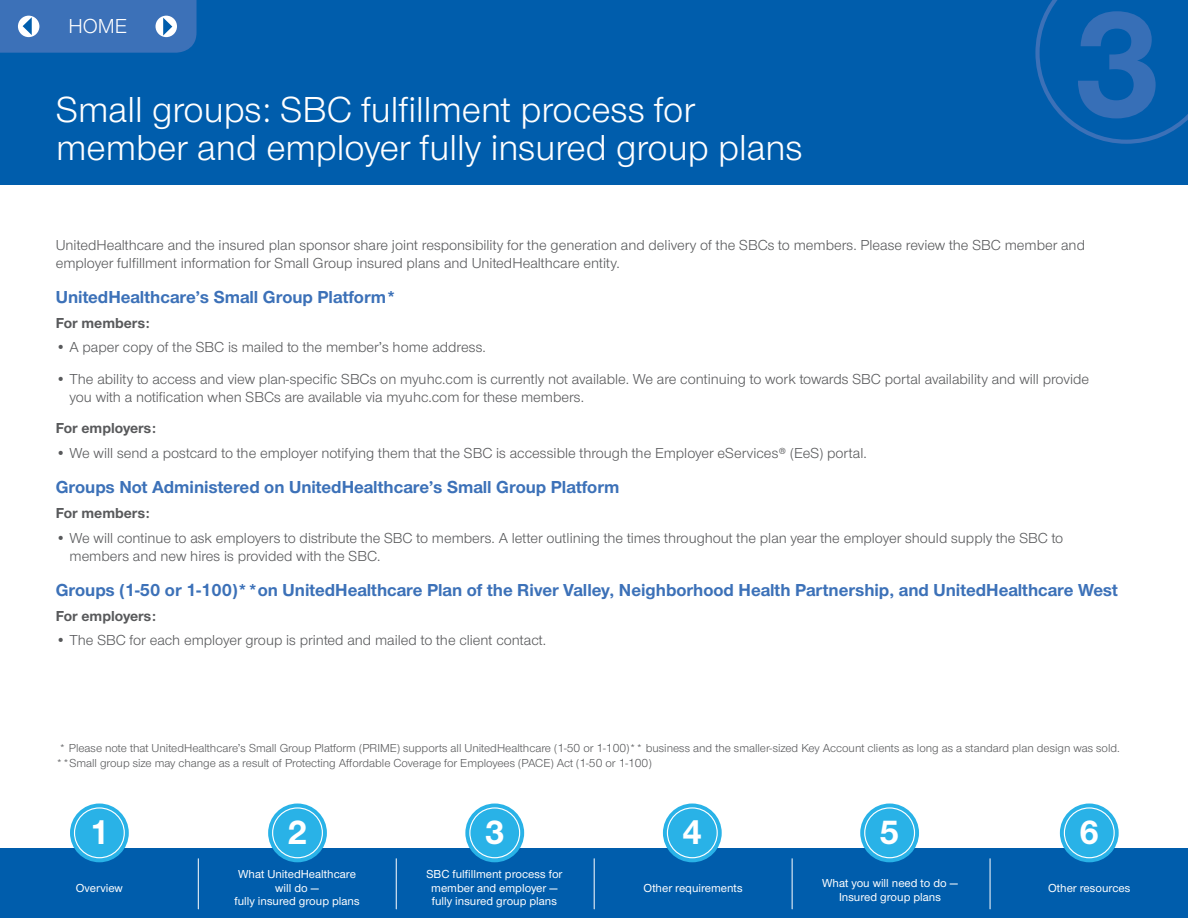
<style>
.page{position:relative;width:1188px;height:918px;background:#fff}
.page>*{position:absolute;margin:0;border:0;box-sizing:border-box;transform-origin:0 0}
.t1{font:700 156px "UHC Sans";color:#376fb7}
.t2{font:37.5px/37.5px "UHC Sans";color:#fff}
.t3{font:700 34.95px "UHC Sans";color:#fff}
.t4{font:21px "UHC Sans";color:#fff}
.t5{font:700 18px "UHC Sans";color:#3c71b8}
.t6{font:15px/18px "UHC Sans";color:#58595b}
.t7{font:700 15px "UHC Sans";color:#58595b}
.t8{font:12px/14.4px "UHC Sans";color:#58595b}
.t9{font:500 12px/13.5px "UHC Sans";color:#fff;text-align:center}
</style>
<div class="page">
<div style="left:0;top:0;width:1188px;height:185px;background:#005dac"></div>
<div style="left:0;top:849px;width:1188px;height:69px;background:#005dac"></div>
<div style="left:268px;top:804px;width:59px;height:58px;background:#29b2e7;border-radius:50%"></div>
<div style="left:272px;top:807px;width:51px;height:51px;border:1px solid #fff;border-radius:50%"></div>
<div style="left:70px;top:804px;width:59px;height:58px;background:#29b2e7;border-radius:50%"></div>
<div style="left:74px;top:807px;width:51px;height:51px;border:1px solid #fff;border-radius:50%"></div>
<div style="left:1060px;top:804px;width:59px;height:58px;background:#29b2e7;border-radius:50%"></div>
<div style="left:1064px;top:807px;width:51px;height:51px;border:1px solid #fff;border-radius:50%"></div>
<div style="left:860px;top:804px;width:59px;height:58px;background:#29b2e7;border-radius:50%"></div>
<div style="left:864px;top:807px;width:51px;height:51px;border:1px solid #fff;border-radius:50%"></div>
<div style="left:663px;top:804px;width:59px;height:58px;background:#29b2e7;border-radius:50%"></div>
<div style="left:667px;top:807px;width:51px;height:51px;border:1px solid #fff;border-radius:50%"></div>
<div style="left:465px;top:804px;width:59px;height:58px;background:#29b2e7;border-radius:50%"></div>
<div style="left:469px;top:807px;width:51px;height:51px;border:1px solid #fff;border-radius:50%"></div>
<hr style="left:198px;top:859px;width:1px;height:50px;background:#fff">
<hr style="left:396px;top:859px;width:1px;height:50px;background:#fff">
<hr style="left:594px;top:859px;width:1px;height:50px;background:#fff">
<hr style="left:792px;top:859px;width:1px;height:50px;background:#fff">
<hr style="left:990px;top:859px;width:1px;height:50px;background:#fff">
<svg style="left:0;top:0;width:197px;height:53px"></svg>
<svg style="left:1035px;top:0;width:153px;height:144px"></svg>
<h3 class="t4" style="left:68px;top:13px;width:60px">HOME</h3>
<h2 class="t2" style="left:56px;top:90px;width:748px">Small groups: SBC fulfillment process for member and employer fully insured group plans</h2>
<h1 class="t1" style="left:1073px;top:-40px;width:91px">3</h1>
<p class="t6" style="left:56px;top:235px;width:1031px">UnitedHealthcare and the insured plan sponsor share joint responsibility for the generation and delivery of the SBCs to members. Please review the SBC member and employer fulfillment information for Small Group insured plans and UnitedHealthcare entity.</p>
<p class="t5" style="left:56px;top:285px;width:342px">UnitedHealthcare’s Small Group Platform*</p>
<p class="t7" style="left:56px;top:313px;width:96px">For members:</p>
<p class="t6" style="left:56px;top:338px;width:432px">• A paper copy of the SBC is mailed to the member’s home address.</p>
<p class="t6" style="left:69px;top:369px;width:1021px;text-indent:-14px">• The ability to access and view plan-specific SBCs on myuhc.com is currently not available. We are continuing to work towards SBC portal availability and will provide you with a notification when SBCs are available via myuhc.com for these members.</p>
<p class="t7" style="left:56px;top:418px;width:102px">For employers:</p>
<p class="t6" style="left:56px;top:444px;width:813px">• We will send a postcard to the employer notifying them that the SBC is accessible through the Employer eServices® (EeS) portal.</p>
<p class="t5" style="left:56px;top:475px;width:565px">Groups Not Administered on UnitedHealthcare’s Small Group Platform</p>
<p class="t7" style="left:56px;top:503px;width:96px">For members:</p>
<p class="t6" style="left:69px;top:528px;width:995px;text-indent:-14px">• We will continue to ask employers to distribute the SBC to members. A letter outlining the times throughout the plan year the employer should supply the SBC to members and new hires is provided with the SBC.</p>
<p class="t5" style="left:56px;top:578px;width:1064px">Groups (1-50 or 1-100)**on UnitedHealthcare Plan of the River Valley, Neighborhood Health Partnership, and UnitedHealthcare West</p>
<p class="t7" style="left:56px;top:605px;width:102px">For employers:</p>
<p class="t6" style="left:56px;top:631px;width:492px">• The SBC for each employer group is printed and mailed to the client contact.</p>
<p class="t8" style="left:56px;top:741px;width:1065px">* Please note that UnitedHealthcare’s Small Group Platform (PRIME) supports all UnitedHealthcare (1-50 or 1-100)** business and the smaller-sized Key Account clients as long as a standard plan design was sold. **Small group size may change as a result of Protecting Affordable Coverage for Employees (PACE) Act (1-50 or 1-100)</p>
<h3 class="t3" style="left:89px;top:809px;width:21px">1</h3>
<p class="t9" style="left:76px;top:881px;width:48px">Overview</p>
<h3 class="t3" style="left:288px;top:809px;width:21px">2</h3>
<p class="t9" style="left:234px;top:867px;width:127px">What UnitedHealthcare will do —<br>fully insured group plans</p>
<h3 class="t3" style="left:485px;top:809px;width:21px">3</h3>
<p class="t9" style="left:426px;top:867px;width:138px">SBC fulfillment process for member and employer — fully insured group plans</p>
<h3 class="t3" style="left:682px;top:809px;width:21px">4</h3>
<p class="t9" style="left:644px;top:881px;width:100px">Other requirements</p>
<h3 class="t3" style="left:880px;top:809px;width:21px">5</h3>
<p class="t9" style="left:822px;top:876px;width:137px">What you will need to do —<br>Insured group plans</p>
<h3 class="t3" style="left:1079px;top:809px;width:21px">6</h3>
<p class="t9" style="left:1048px;top:881px;width:84px">Other resources</p>
</div>
